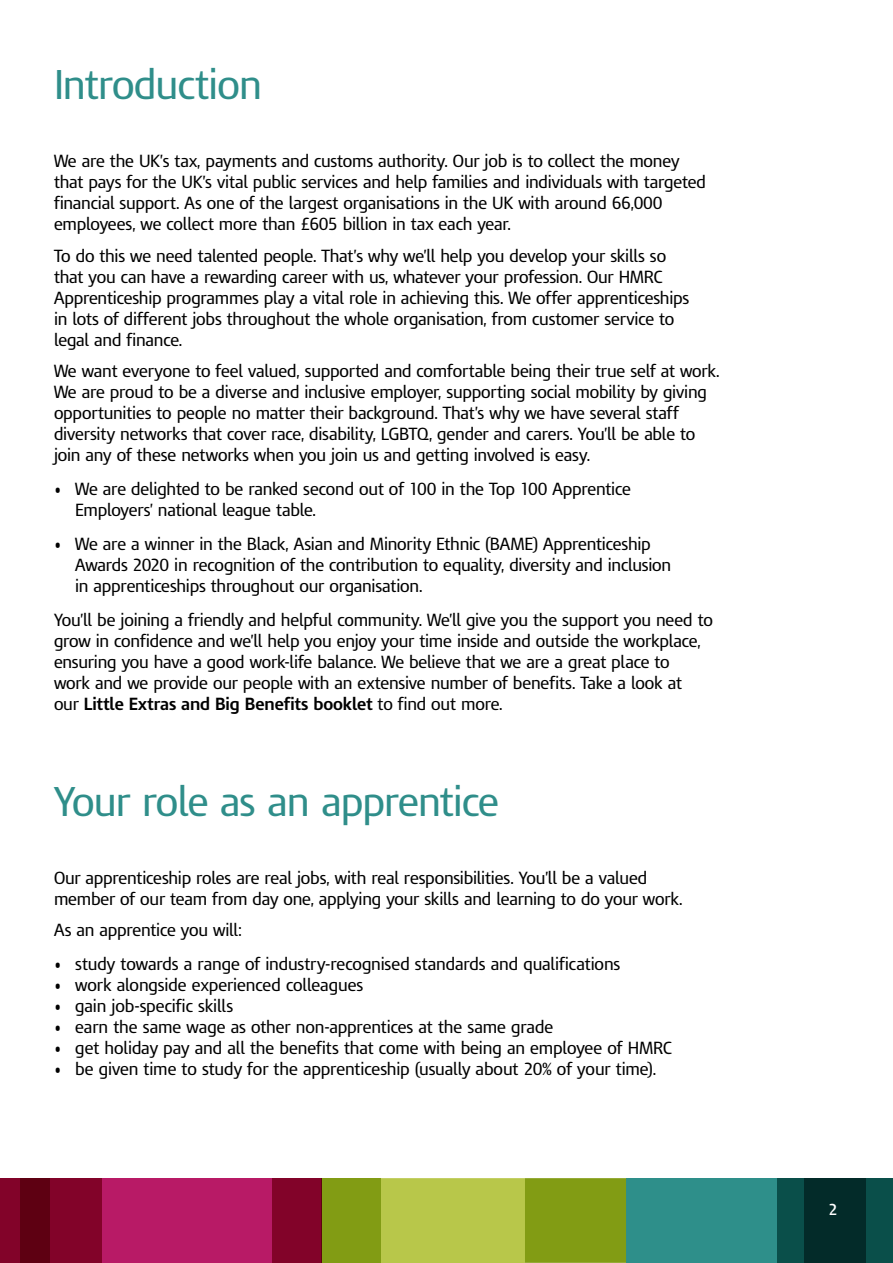
<style>
.page{position:relative;width:893px;height:1263px;background:#fff}
.page>*{position:absolute;margin:0;border:0;box-sizing:border-box;transform-origin:0 0}
.t1{font:39px "HMRC Modena";letter-spacing:-.02em;color:#2f8e8a}
.Body_text{font:16.5px/21px "HMRC Modena";letter-spacing:-.01em;color:#000}
.Body_before_bullets{font:16.5px/21px "HMRC Modena";letter-spacing:-.01em;color:#000}
.Bullets_no_space{font:16.5px "HMRC Modena";letter-spacing:-.005em;color:#000}
.t2{font:600 15px "HMRC Modena";color:#fff}
.s1{font-weight:700}
</style>
<div class="page">
<div style="left:102px;top:1178px;width:170px;height:85px;background:#b81a66"></div>
<div style="left:626px;top:1178px;width:151px;height:85px;background:#2e8f8a"></div>
<svg style="left:381px;top:1178px;width:245px;height:85px;background:#a2b534"></svg>
<div style="left:866px;top:1178px;width:27px;height:85px;background:#0a4f4a"></div>
<div style="left:0;top:1178px;width:20px;height:85px;background:#820329"></div>
<div style="left:777px;top:1178px;width:28px;height:85px;background:#0a4f4a"></div>
<div style="left:805px;top:1178px;width:61px;height:85px;background:#032b29"></div>
<div style="left:50px;top:1178px;width:52px;height:85px;background:#820329"></div>
<div style="left:20px;top:1178px;width:30px;height:85px;background:#5e0012"></div>
<div style="left:322px;top:1178px;width:59px;height:85px;background:#829c14"></div>
<div style="left:272px;top:1178px;width:50px;height:85px;background:#820329"></div>
<hr style="left:322px;top:1178px;width:1px;height:85px;background:#5e030d">
<p class="t1" style="left:54px;top:62px;width:209px">Introduction</p>
<h2 class="Body_text" style="left:54px;top:151px;width:654px">We are the UK’s tax, payments and customs authority. Our job is to collect the money that pays for the UK’s vital public services and help families and individuals with targeted financial support. As one of the largest organisations in the UK with around 66,000 employees, we collect more than £605 billion in tax each year.</h2>
<h2 class="Body_text" style="left:54px;top:245px;width:637px">To do this we need talented people. That’s why we’ll help you develop your skills so that you can have a rewarding career with us, whatever your profession. Our HMRC Apprenticeship programmes play a vital role in achieving this. We offer apprenticeships in lots of different jobs throughout the whole organisation, from customer service to legal and finance.</h2>
<p class="Body_before_bullets" style="left:54px;top:361px;width:667px">We want everyone to feel valued, supported and comfortable being their true self at work.<br>We are proud to be a diverse and inclusive employer, supporting social mobility by giving opportunities to people no matter their background. That’s why we have several staff diversity networks that cover race, disability, LGBTQ, gender and carers. You’ll be able to join any of these networks when you join us and getting involved is easy.</p>
<p class="Body_before_bullets" style="left:75px;top:479px;width:557px;text-indent:-21px">• We are delighted to be ranked second out of 100 in the Top 100 Apprentice<br>Employers’ national league table.</p>
<p class="Body_before_bullets" style="left:75px;top:533px;width:597px;text-indent:-21px">• We are a winner in the Black, Asian and Minority Ethnic (BAME) Apprenticeship<br>Awards 2020 in recognition of the contribution to equality, diversity and inclusion in apprenticeships throughout our organisation.</p>
<h2 class="Body_text" style="left:54px;top:609px;width:660px">You’ll be joining a friendly and helpful community. We’ll give you the support you need to grow in confidence and we’ll help you enjoy your time inside and outside the workplace, ensuring you have a good work-life balance. We believe that we are a great place to<br>work and we provide our people with an extensive number of benefits. Take a look at<br>our <span class="s1">Little Extras and Big Benefits booklet</span> to find out more.</h2>
<p class="t1" style="left:54px;top:778px;width:447px">Your role as an apprentice</p>
<h2 class="Body_text" style="left:54px;top:867px;width:630px">Our apprenticeship roles are real jobs, with real responsibilities. You’ll be a valued member of our team from day one, applying your skills and learning to do your work.</h2>
<p class="Body_before_bullets" style="left:54px;top:920px;width:189px">As an apprentice you will:</p>
<p class="Bullets_no_space" style="left:54px;top:954px;width:568px">• study towards a range of industry-recognised standards and qualifications</p>
<p class="Bullets_no_space" style="left:54px;top:975px;width:311px">• work alongside experienced colleagues</p>
<p class="Bullets_no_space" style="left:54px;top:996px;width:181px">• gain job-specific skills</p>
<p class="Bullets_no_space" style="left:54px;top:1017px;width:501px">• earn the same wage as other non-apprentices at the same grade</p>
<p class="Bullets_no_space" style="left:54px;top:1038px;width:620px">• get holiday pay and all the benefits that come with being an employee of HMRC</p>
<p class="Bullets_no_space" style="left:54px;top:1059px;width:604px">• be given time to study for the apprenticeship (usually about 20% of your time).</p>
<p class="t2" style="left:829px;top:1200px;width:10px">2</p>
</div>
